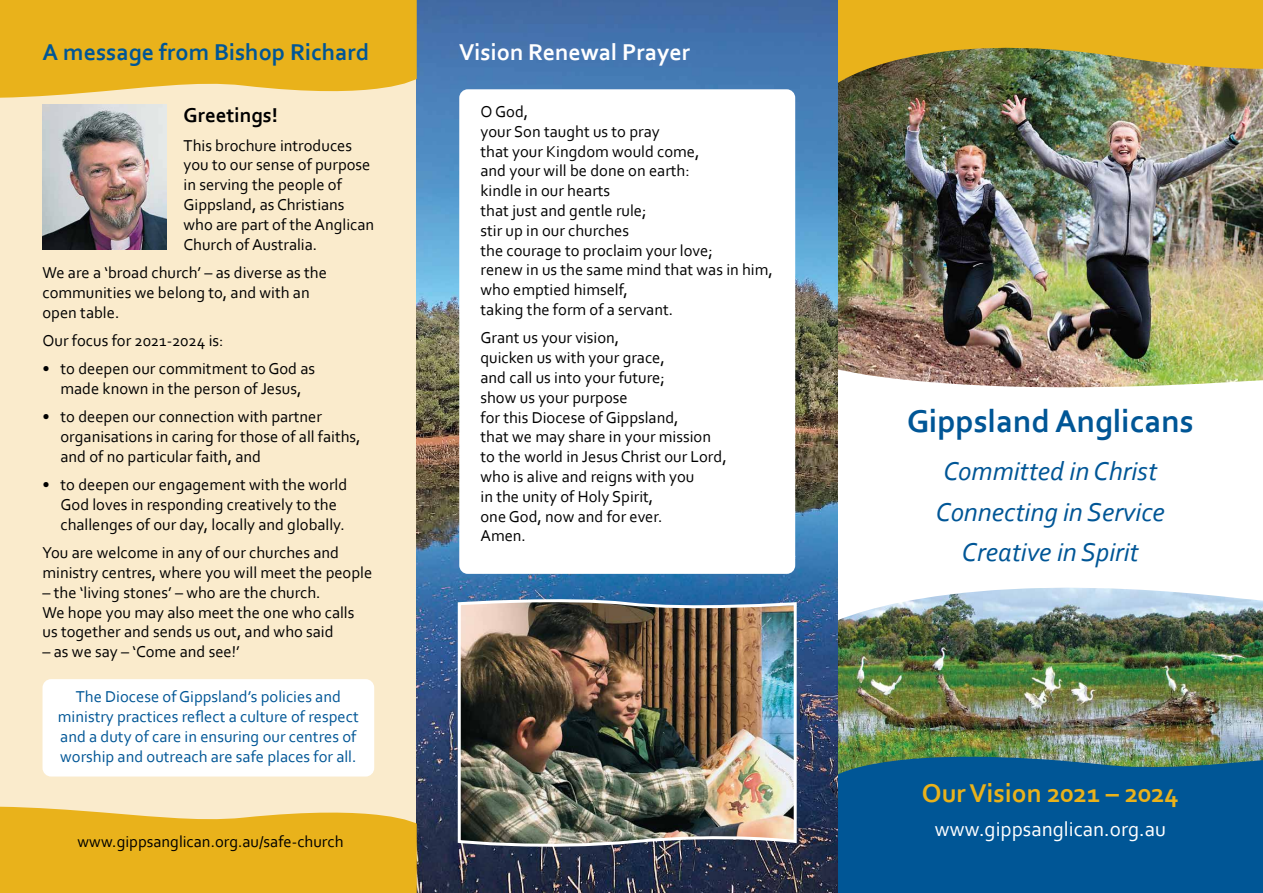
<style>
.page{position:relative;width:1263px;height:893px;background:#fff}
.page>*{position:absolute;margin:0;border:0;box-sizing:border-box;transform-origin:0 0}
.t1{font:700 33px "Corbel";color:#005696}
.t2{font:italic 27px/40.5px "Corbel";color:#005696;text-align:center}
.t3{font:700 27px "Corbel";color:#e9b21b}
.t4{font:700 24px "Corbel";color:#005696}
.t5{font:700 24px "Corbel";color:#fff}
.t6{font:21px "Corbel";color:#fff}
.t7{font:700 21px "Corbel";color:#000}
.t8{font:16.5px/19.8px "Corbel";color:#000}
.t9{font:16.5px/19.8px "Corbel";color:#005696;text-align:center}
</style>
<div class="page">
<img style="left:838px;top:629px;width:425px;height:84px">
<img style="left:838px;top:89px;width:425px;height:276px">
<div style="left:0;top:0;width:417px;height:893px;background:#faebcc"></div>
<div style="left:43px;top:679px;width:331px;height:97px;background:#fff;border-radius:9px"></div>
<img style="left:43px;top:116px;width:124px;height:133px">
<img style="left:838px;top:713px;width:425px;height:180px">
<img style="left:838px;top:587px;width:425px;height:42px">
<img style="left:838px;top:0;width:425px;height:89px">
<img style="left:838px;top:365px;width:425px;height:23px">
<img style="left:417px;top:0;width:421px;height:893px">
<div style="left:459px;top:89px;width:336px;height:485px;background:#fff;border-radius:9px"></div>
<svg style="left:0;top:790px;width:417px;height:103px"></svg>
<svg style="left:0;top:0;width:417px;height:116px;fill:#e9b21b"></svg>
<img style="left:456px;top:594px;width:342px;height:256px">
<h3 class="t4" style="left:43px;top:38px;width:328px">A message from Bishop Richard</h3>
<p class="t7" style="left:184px;top:102px;width:96px">Greetings!</p>
<p class="t8" style="left:184px;top:135px;width:192px">This brochure introduces you to our sense of purpose in serving the people of<br>Gippsland, as Christians who are part of the Anglican<br>Church of Australia.</p>
<p class="t8" style="left:43px;top:262px;width:286px">We are a ‘broad church’ – as diverse as the communities we belong to, and with an open table.</p>
<p class="t8" style="left:43px;top:330px;width:183px">Our focus for 2021-2024 is:</p>
<p class="t8" style="left:43px;top:358px;width:274px;text-align:center">• to deepen our commitment to God as made known in the person of Jesus,</p>
<p class="t8" style="left:61px;top:406px;width:302px;text-indent:-18px">• to deepen our connection with partner organisations in caring for those of all faiths, and of no particular faith, and</p>
<p class="t8" style="left:61px;top:474px;width:288px;text-indent:-18px">• to deepen our engagement with the world<br>God loves in responding creatively to the challenges of our day, locally and globally.</p>
<p class="t8" style="left:43px;top:542px;width:331px">You are welcome in any of our churches and ministry centres, where you will meet the people</p>
<p class="t8" style="left:43px;top:582px;width:313px">– the ‘living stones’ – who are the church.<br>We hope you may also meet the one who calls us together and sends us out, and who said</p>
<p class="t8" style="left:43px;top:641px;width:199px">– as we say – ‘Come and see!’</p>
<p class="t9" style="left:58px;top:687px;width:302px">The Diocese of Gippsland’s policies and ministry practices reflect a culture of respect and a duty of care in ensuring our centres of worship and outreach are safe places for all.</p>
<p class="t8" style="left:78px;top:831px;width:267px">www.gippsanglican.org.au/safe-church</p>
<h3 class="t5" style="left:459px;top:38px;width:233px">Vision Renewal Prayer</h3>
<p class="t8" style="left:480px;top:101px;width:294px">O God,<br>your Son taught us to pray<br>that your Kingdom would come,<br>and your will be done on earth:<br>kindle in our hearts<br>that just and gentle rule;<br>stir up in our churches<br>the courage to proclaim your love;<br>renew in us the same mind that was in him, who emptied himself,<br>taking the form of a servant.</p>
<p class="t8" style="left:480px;top:327px;width:248px">Grant us your vision,<br>quicken us with your grace,<br>and call us into your future;<br>show us your purpose<br>for this Diocese of Gippsland,<br>that we may share in your mission to the world in Jesus Christ our Lord, who is alive and reigns with you<br>in the unity of Holy Spirit,<br>one God, now and for ever.<br>Amen.</p>
<h1 class="t1" style="left:907px;top:400px;width:288px">Gippsland Anglicans</h1>
<h2 class="t2" style="left:936px;top:450px;width:230px">Committed in Christ<br>Connecting in Service<br>Creative in Spirit</h2>
<h2 class="t3" style="left:922px;top:776px;width:258px">Our Vision 2021 – 2024</h2>
<p class="t6" style="left:935px;top:816px;width:233px">www.gippsanglican.org.au</p>
</div>
